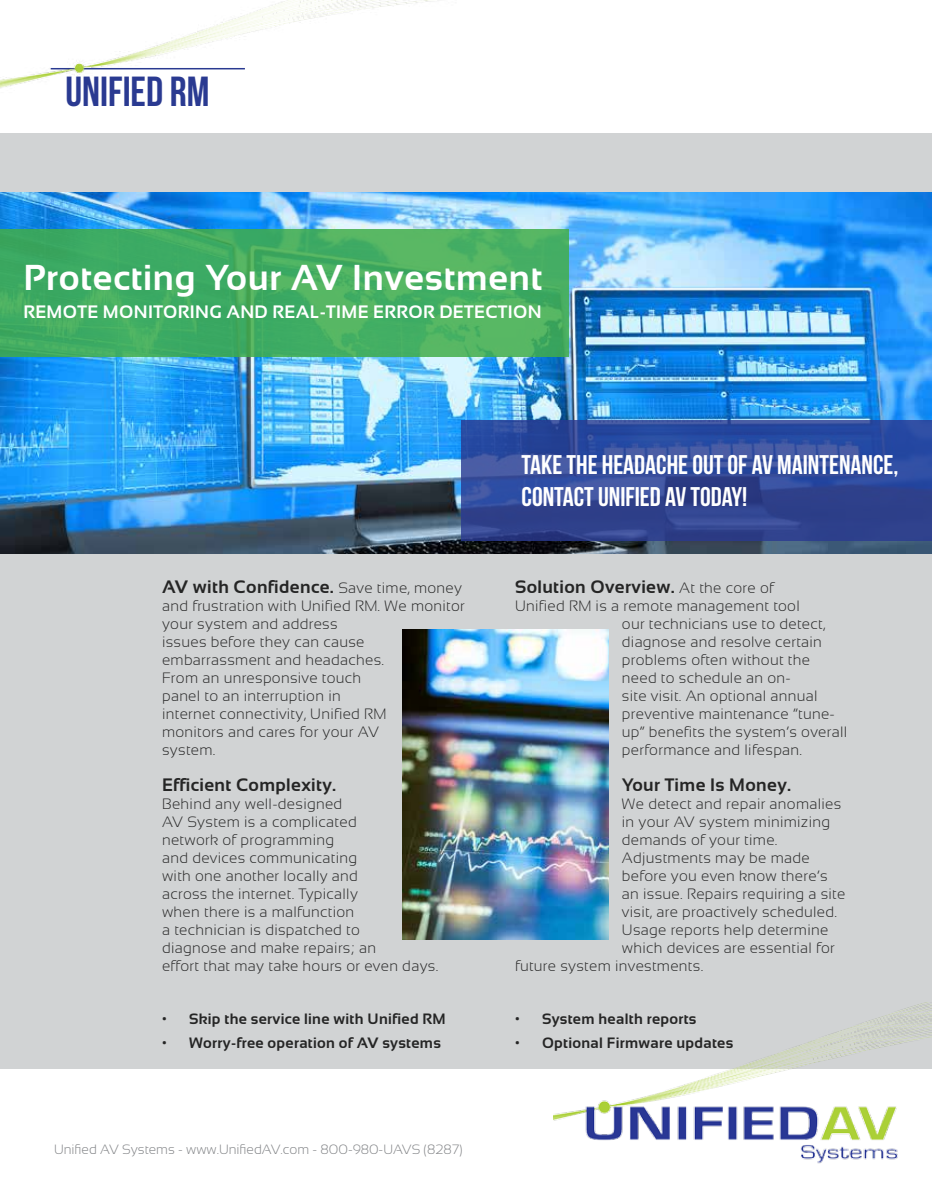
<style>
.page{position:relative;width:932px;height:1202px;background:#fff}
.page>*{position:absolute;margin:0;border:0;box-sizing:border-box;transform-origin:0 0}
.t1{font:42px "Bebas Neue";color:#2a3a91}
.t2{font:700 36px "Sansation";letter-spacing:.02em;color:#fff}
.t3{font:27px/32.4px "Bebas Neue";color:#fff}
.t4{font:700 18px "Sansation";letter-spacing:.02em;color:#252525}
.t5{font:700 18px "Sansation";letter-spacing:.02em;color:#fff}
.t6{font:300 15px/18px "Sansation";letter-spacing:.02em;color:#252525}
.t7{font:700 15px "Sansation";letter-spacing:.02em;color:#252525}
.t8{font:300 13.5px "Sansation";color:#808285}
.s1{font-weight:300;font-size:15px}
</style>
<div class="page">
<div style="left:0;top:133px;width:932px;height:936px;background:#d1d3d4"></div>
<img style="left:0;top:193px;width:932px;height:361px">
<img style="left:0;top:0;width:439px;height:88px">
<svg style="left:461px;top:420px;width:471px;height:120px;background:#314897"></svg>
<img style="left:553px;top:1002px;width:378px;height:162px">
<svg style="left:0;top:230px;width:569px;height:127px;background:#45ae62"></svg>
<img style="left:402px;top:630px;width:206px;height:309px">
<h1 class="t1" style="left:66px;top:69px;width:145px">UNIFIED RM</h1>
<h2 class="t2" style="left:23px;top:258px;width:520px">Protecting Your AV Investment</h2>
<p class="t5" style="left:23px;top:302px;width:519px">REMOTE MONITORING AND REAL-TIME ERROR DETECTION</p>
<p class="t4" style="left:162px;top:577px;width:301px">AV with Confidence. <span class="s1">Save time, money</span></p>
<p class="t6" style="left:162px;top:597px;width:304px">and frustration with Unified RM. We monitor your system and address<br>issues before they can cause embarrassment and headaches.<br>From an unresponsive touch<br>panel to an interruption in<br>internet connectivity, Unified RM<br>monitors and cares for your AV<br>system.</p>
<p class="t4" style="left:162px;top:775px;width:176px">Efficient Complexity.</p>
<p class="t6" style="left:162px;top:795px;width:278px">Behind any well-designed<br>AV System is a complicated<br>network of programming<br>and devices communicating<br>with one another locally and<br>across the internet. Typically<br>when there is a malfunction<br>a technician is dispatched to<br>diagnose and make repairs; an<br>effort that may take hours or even days.</p>
<p class="t7" style="left:162px;top:1010px;width:285px">• Skip the service line with Unified RM</p>
<p class="t7" style="left:162px;top:1034px;width:280px">• Worry-free operation of AV systems</p>
<p class="t8" style="left:54px;top:1141px;width:410px">Unified AV Systems - www.UnifiedAV.com - 800-980-UAVS (8287)</p>
<h3 class="t3" style="left:521px;top:448px;width:378px">TAKE THE HEADACHE OUT OF AV MAINTENANCE,<br>CONTACT UNIFIED AV TODAY!</h3>
<p class="t4" style="left:515px;top:577px;width:260px">Solution Overview. <span class="s1">At the core of</span></p>
<p class="t6" style="left:622px;top:597px;width:227px;text-indent:-107px">Unified RM is a remote management tool<br>our technicians use to detect, diagnose and resolve certain problems often without the need to schedule an on-<br>site visit. An optional annual preventive maintenance “tune&shy;up” benefits the system’s overall performance and lifespan.</p>
<p class="t4" style="left:622px;top:775px;width:171px">Your Time Is Money.</p>
<p class="t6" style="left:622px;top:795px;width:221px">We detect and repair anomalies</p>
<p class="t6" style="left:622px;top:813px;width:210px">in your AV system minimizing</p>
<p class="t6" style="left:622px;top:831px;width:157px">demands of your time.</p>
<p class="t6" style="left:622px;top:849px;width:189px">Adjustments may be made</p>
<p class="t6" style="left:622px;top:867px;width:207px">before you even know there’s</p>
<p class="t6" style="left:622px;top:885px;width:225px">an issue. Repairs requiring a site</p>
<p class="t6" style="left:622px;top:903px;width:216px">visit, are proactively scheduled.</p>
<p class="t6" style="left:622px;top:921px;width:208px">Usage reports help determine</p>
<p class="t6" style="left:622px;top:939px;width:214px">which devices are essential for</p>
<p class="t6" style="left:515px;top:957px;width:190px">future system investments.</p>
<p class="t7" style="left:515px;top:1010px;width:183px">• System health reports</p>
<p class="t7" style="left:515px;top:1034px;width:220px">• Optional Firmware updates</p>
</div>
